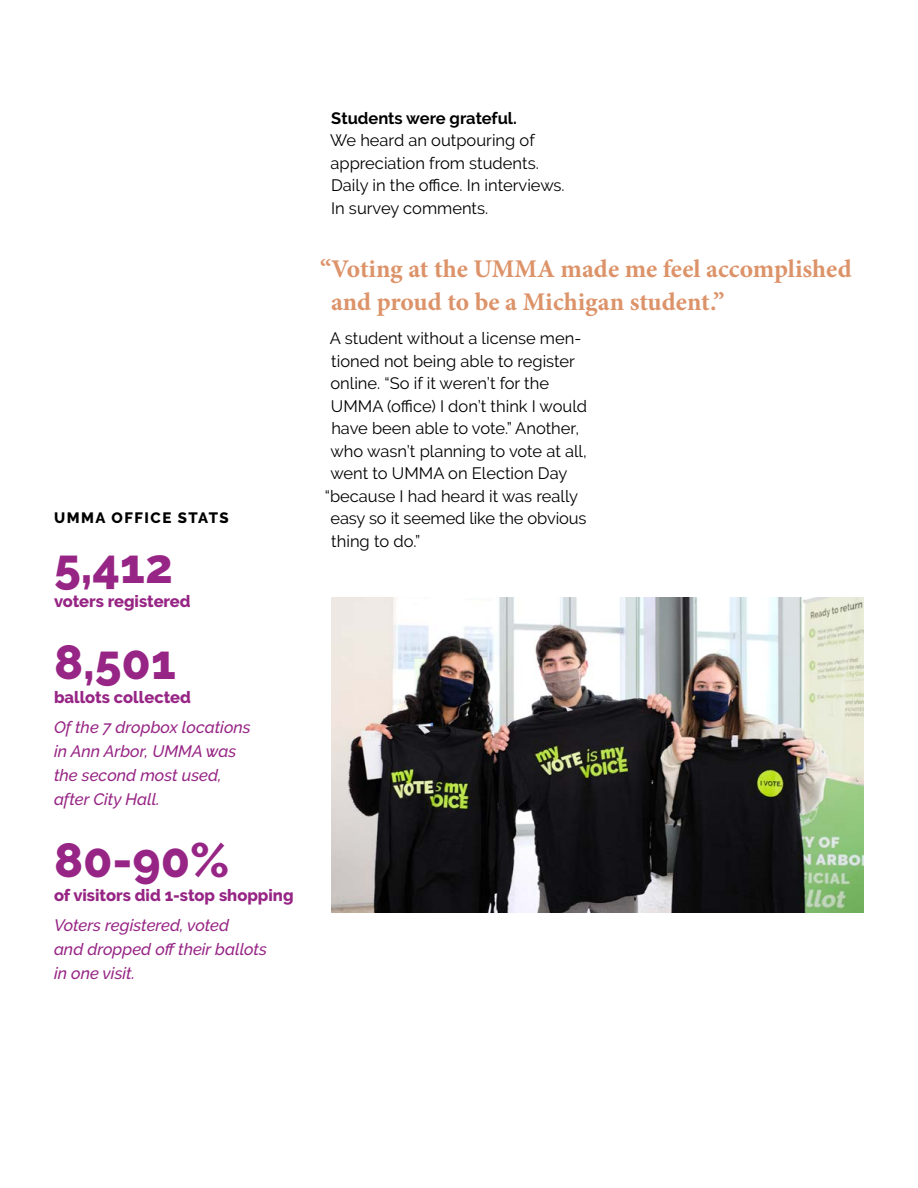
<style>
.page{position:relative;width:918px;height:1188px;background:#fff}
.page>*{position:absolute;margin:0;border:0;box-sizing:border-box;transform-origin:0 0}
.t1{font:800 48px "Raleway";color:#972585}
.t2{font:700 25.5px/33px "Minion Pro";color:#dd9369}
.t3{font:16.5px/22.5px "Raleway";color:#000}
.t4{font:italic 500 16.5px/24px "Raleway";color:#972585}
.t5{font:800 16.5px "Raleway";color:#972585}
.t6{font:700 16.5px "Raleway";color:#000}
.t7{font:800 15px "Raleway";letter-spacing:.1em;color:#000}
</style>
<div class="page">
<img style="left:331px;top:597px;width:533px;height:316px">
<p class="t7" style="left:54px;top:510px;width:146px">UMMA office stat</p>
<p class="t7" style="left:220px;top:510px;width:11px">s</p>
<h1 class="t1" style="left:54px;top:539px;width:120px">5,412</h1>
<p class="t5" style="left:54px;top:592px;width:138px">voters registered</p>
<h1 class="t1" style="left:54px;top:635px;width:123px">8,501</h1>
<p class="t5" style="left:54px;top:688px;width:138px">ballots collected</p>
<p class="t4" style="left:54px;top:715px;width:198px">Of the 7 dropbox locations in Ann Arbor, UMMA was the second most used, after City Hall.</p>
<h1 class="t1" style="left:54px;top:833px;width:177px">80-90%</h1>
<p class="t5" style="left:54px;top:886px;width:241px">of visitors did 1-stop shopping</p>
<p class="t4" style="left:54px;top:913px;width:215px">Voters registered, voted<br>and dropped off their ballots in one visit.</p>
<p class="t6" style="left:331px;top:108px;width:187px">Students were grateful.</p>
<p class="t3" style="left:330px;top:129px;width:236px">We heard an outpouring of appreciation from students.<br>Daily in the office. In interviews.<br>In survey comments.</p>
<h2 class="t2" style="left:331px;top:252px;width:522px;text-indent:-11px">“Voting at the UMMA made me feel accomplished and proud to be a Michigan student.”</h2>
<p class="t3" style="left:330px;top:327px;width:253px">A student without a license men-</p>
<p class="t3" style="left:331px;top:349px;width:245px">tioned not being able to register</p>
<p class="t3" style="left:330px;top:372px;width:220px">online. “So if it weren’t for the</p>
<p class="t3" style="left:331px;top:394px;width:258px">UMMA (office) I don’t think I would</p>
<p class="t3" style="left:331px;top:417px;width:250px">have been able to vote.” Another,</p>
<p class="t3" style="left:331px;top:439px;width:258px">who wasn’t planning to vote at all,</p>
<p class="t3" style="left:331px;top:462px;width:238px">went to UMMA on Election Day</p>
<p class="t3" style="left:325px;top:484px;width:255px">“because I had heard it was really</p>
<p class="t3" style="left:330px;top:507px;width:258px">easy so it seemed like the obvious</p>
<p class="t3" style="left:331px;top:529px;width:91px">thing to do.”</p>
</div>
